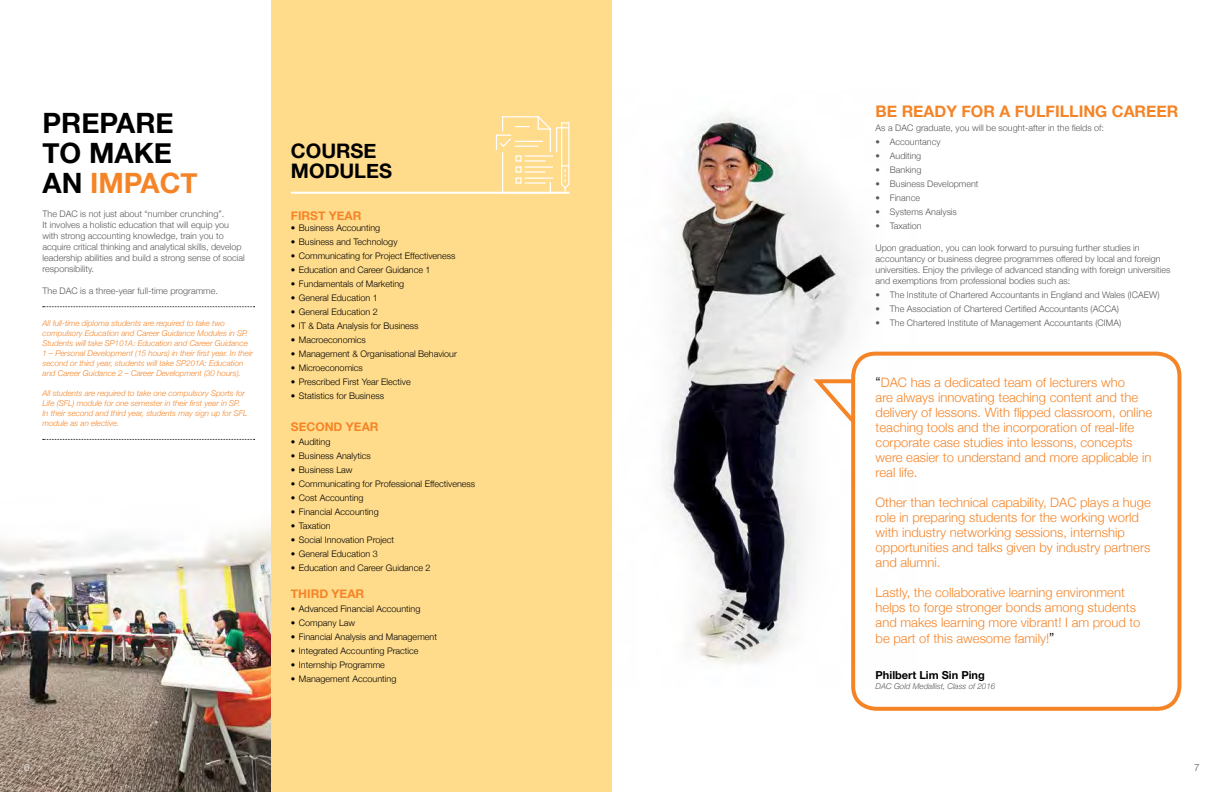
<style>
.page{position:relative;width:1224px;height:792px;background:#fff}
.page>*{position:absolute;margin:0;border:0;box-sizing:border-box;transform-origin:0 0}
.t1{font:700 28px/30px "Helvetica Neue";color:#000}
.t2{font:700 20px/20px "Helvetica Neue";color:#000}
.t3{font:700 16px "Helvetica Neue";color:#f58427}
.t4{font:300 13px/15px "Helvetica Neue";color:#f58427}
.t5{font:700 12px "Helvetica Neue";color:#f58427}
.t6{font:700 11px "Helvetica Neue";color:#000}
.t7{font:300 10px "Helvetica Neue";color:#58595b}
.t8{font:300 10px "Helvetica Neue";color:#fff}
.t9{font:300 9px/11px "Helvetica Neue";color:#58595b}
.t10{font:300 9px "Helvetica Neue";color:#000}
.t11{font:italic 300 8px/10px "Helvetica Neue";color:#f58427}
.t12{font:italic 300 8px "Helvetica Neue";color:#58595b}
.s1{color:#f58427}
.s2{font-size:14px;color:#000}
</style>
<div class="page">
<img style="left:0;top:482px;width:272px;height:310px">
<div style="left:272px;top:0;width:340px;height:792px;background:#ffdc8c"></div>
<img style="left:665px;top:115px;width:253px;height:549px">
<div style="left:851px;top:352px;width:330px;height:359px;border:4px solid #f58427;border-radius:23px"></div>
<svg style="left:809px;top:377px;width:50px;height:50px"></svg>
<svg style="left:43px;top:307px;width:212px;height:1px"></svg>
<svg style="left:43px;top:439px;width:212px;height:1px"></svg>
<hr style="left:291px;top:192px;width:278px;height:2px;background:#fff">
<svg style="left:495px;top:116px;width:75px;height:78px"></svg>
<h1 class="t1" style="left:43px;top:108px;width:157px">PREPARE<br>TO MAKE<br>AN <span class="s1">IMPACT</span></h1>
<p class="t9" style="left:43px;top:208px;width:204px">The DAC is not just about “number crunching”.<br>It involves a holistic education that will equip you with strong accounting knowledge, train you to acquire critical thinking and analytical skills, develop leadership abilities and build a strong sense of social responsibility.</p>
<p class="t9" style="left:43px;top:285px;width:177px">The DAC is a three-year full-time programme.</p>
<p class="t11" style="left:43px;top:318px;width:212px">All full-time diploma students are required to take two compulsory Education and Career Guidance Modules in SP.<br>Students will take SP101A: Education and Career Guidance 1 – Personal Development (15 hours) in their first year. In their second or third year, students will take SP201A: Education and Career Guidance 2 – Career Development (30 hours).</p>
<p class="t11" style="left:43px;top:388px;width:206px">All students are required to take one compulsory Sports for Life (SFL) module for one semester in their first year in SP.<br>In their second and third year, students may sign up for SFL module as an elective.</p>
<p class="t8" style="left:24px;top:761px;width:7px">6</p>
<h2 class="t2" style="left:291px;top:140px;width:103px">COURSE<br>MODULES</h2>
<h3 class="t5" style="left:291px;top:209px;width:72px">FIRST YEAR</h3>
<p class="t10" style="left:291px;top:223px;width:91px">• Business Accounting</p>
<p class="t10" style="left:291px;top:237px;width:108px">• Business and Technology</p>
<p class="t10" style="left:291px;top:251px;width:166px">• Communicating for Project Effectiveness</p>
<p class="t10" style="left:291px;top:265px;width:141px">• Education and Career Guidance 1</p>
<p class="t10" style="left:291px;top:279px;width:115px">• Fundamentals of Marketing</p>
<p class="t10" style="left:291px;top:293px;width:88px">• General Education 1</p>
<p class="t10" style="left:291px;top:307px;width:88px">• General Education 2</p>
<p class="t10" style="left:291px;top:321px;width:129px">• IT &amp; Data Analysis for Business</p>
<p class="t10" style="left:291px;top:335px;width:76px">• Macroeconomics</p>
<p class="t10" style="left:291px;top:349px;width:167px">• Management &amp; Organisational Behaviour</p>
<p class="t10" style="left:291px;top:363px;width:73px">• Microeconomics</p>
<p class="t10" style="left:291px;top:377px;width:121px">• Prescribed First Year Elective</p>
<p class="t10" style="left:291px;top:391px;width:95px">• Statistics for Business</p>
<h3 class="t5" style="left:291px;top:420px;width:89px">SECOND YEAR</h3>
<p class="t10" style="left:291px;top:437px;width:41px">• Auditing</p>
<p class="t10" style="left:291px;top:451px;width:81px">• Business Analytics</p>
<p class="t10" style="left:291px;top:465px;width:63px">• Business Law</p>
<p class="t10" style="left:291px;top:479px;width:186px">• Communicating for Professional Effectiveness</p>
<p class="t10" style="left:291px;top:493px;width:74px">• Cost Accounting</p>
<p class="t10" style="left:291px;top:507px;width:89px">• Financial Accounting</p>
<p class="t10" style="left:291px;top:521px;width:41px">• Taxation</p>
<p class="t10" style="left:291px;top:535px;width:105px">• Social Innovation Project</p>
<p class="t10" style="left:291px;top:549px;width:88px">• General Education 3</p>
<p class="t10" style="left:291px;top:563px;width:141px">• Education and Career Guidance 2</p>
<h3 class="t5" style="left:291px;top:587px;width:75px">THIRD YEAR</h3>
<p class="t10" style="left:291px;top:604px;width:131px">• Advanced Financial Accounting</p>
<p class="t10" style="left:291px;top:618px;width:66px">• Company Law</p>
<p class="t10" style="left:291px;top:632px;width:148px">• Financial Analysis and Management</p>
<p class="t10" style="left:291px;top:646px;width:129px">• Integrated Accounting Practice</p>
<p class="t10" style="left:291px;top:660px;width:96px">• Internship Programme</p>
<p class="t10" style="left:291px;top:674px;width:107px">• Management Accounting</p>
<h3 class="t3" style="left:876px;top:102px;width:304px">BE READY FOR A FULFILLING CAREER</h3>
<p class="t9" style="left:876px;top:122px;width:230px">As a DAC graduate, you will be sought-after in the fields of:</p>
<p class="t9" style="left:876px;top:136px;width:66px">• Accountancy</p>
<p class="t9" style="left:876px;top:150px;width:47px">• Auditing</p>
<p class="t9" style="left:876px;top:164px;width:47px">• Banking</p>
<p class="t9" style="left:876px;top:178px;width:104px">• Business Development</p>
<p class="t9" style="left:876px;top:192px;width:46px">• Finance</p>
<p class="t9" style="left:876px;top:206px;width:83px">• Systems Analysis</p>
<p class="t9" style="left:876px;top:220px;width:48px">• Taxation</p>
<p class="t9" style="left:876px;top:242px;width:296px">Upon graduation, you can look forward to pursuing further studies in accountancy or business degree programmes offered by local and foreign universities. Enjoy the privilege of advanced standing with foreign universities and exemptions from professional bodies such as:</p>
<p class="t9" style="left:876px;top:289px;width:285px">• The Institute of Chartered Accountants in England and Wales (ICAEW)</p>
<p class="t9" style="left:876px;top:303px;width:245px">• The Association of Chartered Certified Accountants (ACCA)</p>
<p class="t9" style="left:876px;top:317px;width:247px">• The Chartered Institute of Management Accountants (CIMA)</p>
<p class="t4" style="left:876px;top:375px;width:278px"><span class="s2">“</span>DAC has a dedicated team of lecturers who<br>are always innovating teaching content and the delivery of lessons. With flipped classroom, online teaching tools and the incorporation of real-life corporate case studies into lessons, concepts were easier to understand and more applicable in real life.</p>
<h3 class="t4" style="left:876px;top:495px;width:277px">Other than technical capability, DAC plays a huge role in preparing students for the working world with industry networking sessions, internship opportunities and talks given by industry partners and alumni.</h3>
<h3 class="t4" style="left:876px;top:584px;width:266px;line-height:15.3px">Lastly, the collaborative learning environment helps to forge stronger bonds among students and makes learning more vibrant! I am proud to be part of this awesome family!<span class="s2">”</span></h3>
<p class="t6" style="left:876px;top:668px;width:111px">Philbert Lim Sin Ping</p>
<p class="t12" style="left:876px;top:681px;width:121px">DAC Gold Medallist, Class of 2016</p>
<p class="t7" style="left:1194px;top:761px;width:7px">7</p>
</div>
